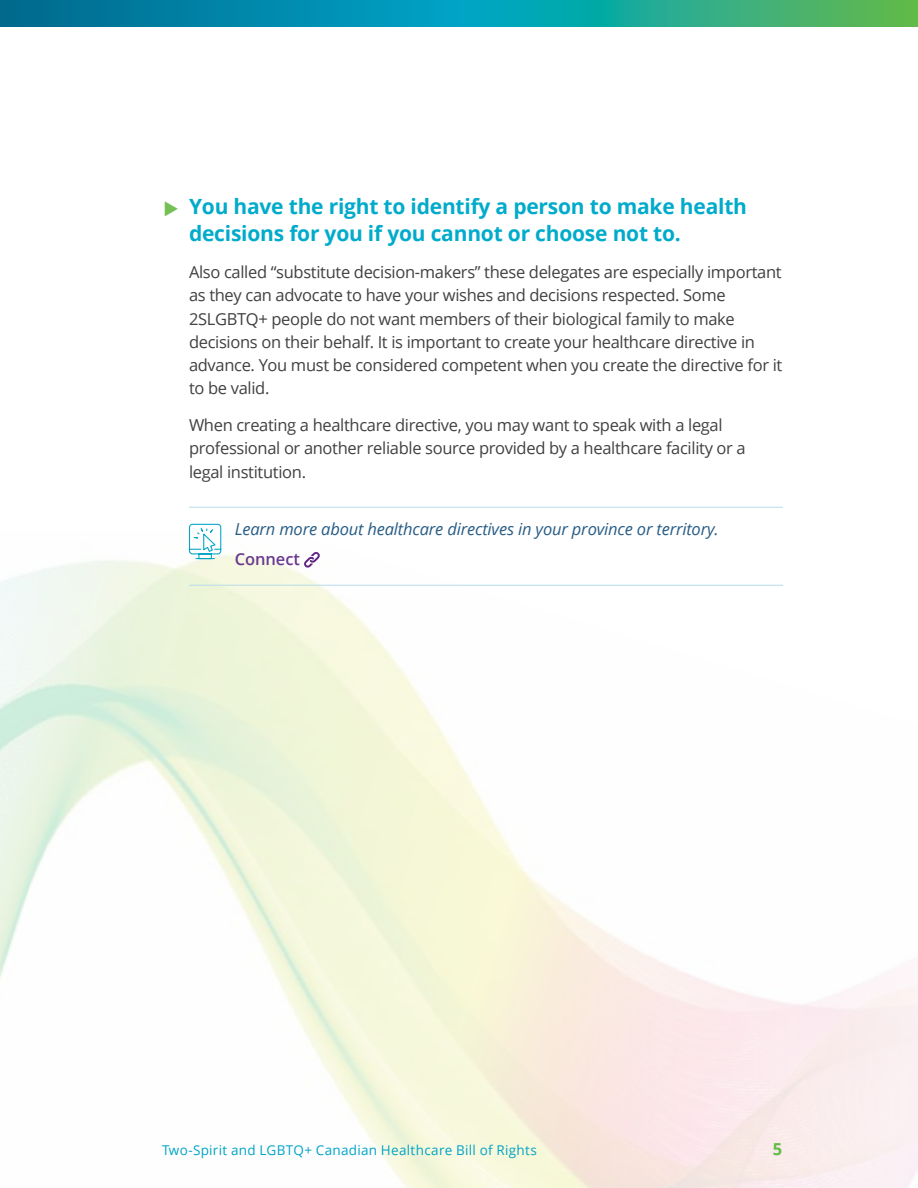
<style>
.page{position:relative;width:918px;height:1188px;background:#fff}
.page>*{position:absolute;margin:0;border:0;box-sizing:border-box;transform-origin:0 0}
.t1{font:700 21px/27px "Open Sans";letter-spacing:-.01em;color:#00abcb}
.t2{font:16.5px/23.2px "Open Sans";letter-spacing:-.02em;color:#414042}
.t3{font:italic 16.5px "Open Sans";letter-spacing:-.01em;color:#275c85}
.t4{font:600 16.5px "Open Sans";letter-spacing:-.005em;color:#6a398d}
.t5{font:700 16.5px "Open Sans";color:#62bb46}
.t6{font:13.5px "Open Sans";letter-spacing:.02em;color:#00a4c7}
.s1{color:#74c054}
</style>
<div class="page">
<svg style="left:0;top:0;width:918px;height:27px;background:#159999"></svg>
<hr style="left:189px;top:507px;width:594px;height:1px;background:#b7dce9">
<hr style="left:189px;top:585px;width:594px;height:1px;background:#b7dce9">
<svg style="left:304px;top:552px;width:16px;height:16px"></svg>
<svg style="left:189px;top:524px;width:32px;height:35px"></svg>
<p class="t1" style="left:189px;top:193px;width:560px;text-indent:-27px"><span class="s1">▶</span> You have the right to identify a person to make health decisions for you if you cannot or choose not to.</p>
<p class="t2" style="left:189px;top:260px;width:595px">Also called “substitute decision-makers” these delegates are especially important as they can advocate to have your wishes and decisions respected. Some 2SLGBTQ+ people do not want members of their biological family to make decisions on their behalf. It is important to create your healthcare directive in advance. You must be considered competent when you create the directive for it to be valid.</p>
<p class="t2" style="left:189px;top:413px;width:558px">When creating a healthcare directive, you may want to speak with a legal professional or another reliable source provided by a healthcare facility or a legal institution.</p>
<p class="t3" style="left:235px;top:517px;width:485px">Learn more about healthcare directives in your province or territory.</p>
<p class="t4" style="left:235px;top:547px;width:67px">Connect</p>
<p class="t6" style="left:162px;top:1141px;width:376px">Two-Spirit and LGBTQ+ Canadian Healthcare Bill of Rights</p>
<p class="t5" style="left:773px;top:1138px;width:11px">5</p>
</div>
